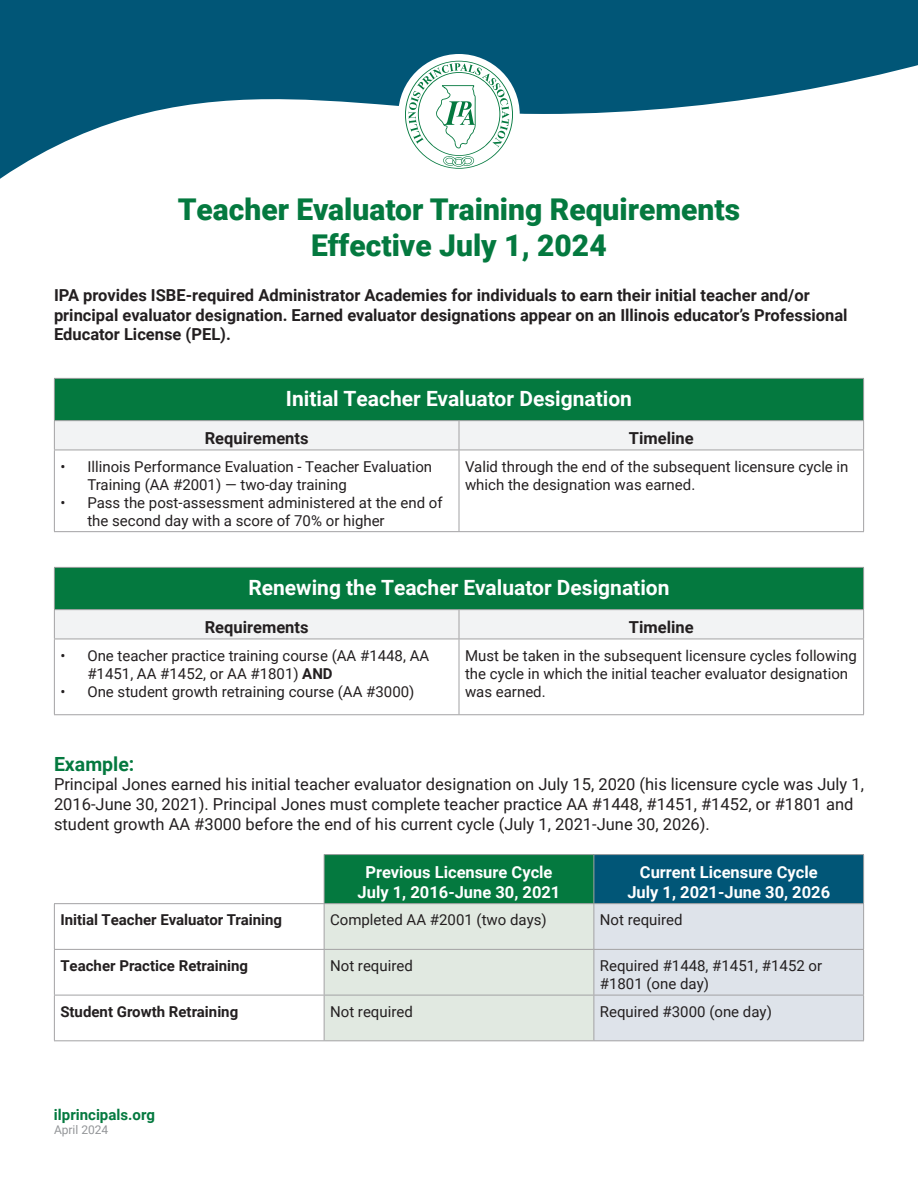
<style>
.page{position:relative;width:918px;height:1188px;background:#fff}
.page>*{position:absolute;margin:0;border:0;box-sizing:border-box;transform-origin:0 0}
.t1{font:900 30px/36px "Roboto";color:#04793f;text-align:center}
.t2{font:700 21px "Roboto";color:#fff}
.t3{font:700 19.5px "Roboto";color:#04793f}
.t4{font:16.5px/19.8px "Roboto";color:#231f20}
.t5{font:700 16.5px/19.8px "Roboto";color:#231f20}
.t6{font:700 16.5px/19.8px "Roboto";color:#fff;text-align:center}
.t7{font:15px/18px "Roboto";color:#231f20}
.t8{font:700 15px "Roboto";color:#231f20}
.t9{font:700 15px "Roboto";color:#04793f}
.t10{font:12px "Roboto";color:#939598}
.s1{font-weight:700}
</style>
<div class="page">
<svg style="left:0;top:0;width:918px;height:179px;fill:#015677"></svg>
<div style="left:398px;top:54px;width:122px;height:122px;background:#fff;border-radius:50%"></div>
<svg style="left:405px;top:61px;width:108px;height:108px"></svg>
<div style="left:54px;top:378px;width:810px;height:43px;background:#04793f"></div>
<hr style="left:54px;top:378px;width:405px;height:1px;background:#a3a2a4">
<hr style="left:54px;top:379px;width:1px;height:41px;background:#a3a2a4">
<hr style="left:459px;top:378px;width:405px;height:1px;background:#a3a2a4">
<hr style="left:863px;top:379px;width:1px;height:41px;background:#a3a2a4">
<hr style="left:54px;top:420px;width:405px;height:1px;background:#a3a2a4">
<hr style="left:459px;top:420px;width:405px;height:1px;background:#a3a2a4">
<svg style="left:54px;top:421px;width:810px;height:29px"></svg>
<hr style="left:54px;top:450px;width:405px;height:1px;background:#a3a2a4">
<hr style="left:54px;top:450px;width:1px;height:81px;background:#a3a2a4">
<hr style="left:459px;top:450px;width:405px;height:1px;background:#a3a2a4">
<hr style="left:459px;top:450px;width:1px;height:81px;background:#a3a2a4">
<hr style="left:863px;top:450px;width:1px;height:81px;background:#a3a2a4">
<hr style="left:54px;top:531px;width:405px;height:1px;background:#a3a2a4">
<hr style="left:459px;top:531px;width:405px;height:1px;background:#a3a2a4">
<div style="left:54px;top:567px;width:810px;height:43px;background:#04793f"></div>
<hr style="left:54px;top:567px;width:405px;height:1px;background:#a3a2a4">
<hr style="left:54px;top:568px;width:1px;height:41px;background:#a3a2a4">
<hr style="left:459px;top:567px;width:405px;height:1px;background:#a3a2a4">
<hr style="left:863px;top:568px;width:1px;height:41px;background:#a3a2a4">
<hr style="left:54px;top:609px;width:405px;height:1px;background:#a3a2a4">
<hr style="left:459px;top:609px;width:405px;height:1px;background:#a3a2a4">
<svg style="left:54px;top:610px;width:810px;height:29px"></svg>
<hr style="left:54px;top:639px;width:405px;height:1px;background:#a3a2a4">
<hr style="left:54px;top:639px;width:1px;height:75px;background:#a3a2a4">
<hr style="left:459px;top:639px;width:405px;height:1px;background:#a3a2a4">
<hr style="left:459px;top:639px;width:1px;height:75px;background:#a3a2a4">
<hr style="left:863px;top:639px;width:1px;height:75px;background:#a3a2a4">
<hr style="left:54px;top:714px;width:405px;height:1px;background:#a3a2a4">
<hr style="left:459px;top:714px;width:405px;height:1px;background:#a3a2a4">
<div style="left:324px;top:855px;width:270px;height:49px;background:#04793f"></div>
<div style="left:594px;top:855px;width:270px;height:49px;background:#015677"></div>
<svg style="left:325px;top:904px;width:538px;height:136px;background:#dfe5e5"></svg>
<hr style="left:324px;top:854px;width:270px;height:1px;background:#a3a2a4">
<hr style="left:324px;top:855px;width:1px;height:48px;background:#a3a2a4">
<hr style="left:594px;top:854px;width:270px;height:1px;background:#a3a2a4">
<hr style="left:594px;top:855px;width:1px;height:48px;background:#a3a2a4">
<hr style="left:863px;top:855px;width:1px;height:48px;background:#a3a2a4">
<hr style="left:54px;top:903px;width:270px;height:1px;background:#a3a2a4">
<hr style="left:54px;top:904px;width:1px;height:45px;background:#a3a2a4">
<hr style="left:324px;top:903px;width:270px;height:1px;background:#a3a2a4">
<hr style="left:324px;top:904px;width:1px;height:45px;background:#a3a2a4">
<hr style="left:594px;top:903px;width:270px;height:1px;background:#a3a2a4">
<hr style="left:594px;top:904px;width:1px;height:45px;background:#a3a2a4">
<hr style="left:863px;top:904px;width:1px;height:45px;background:#a3a2a4">
<hr style="left:54px;top:949px;width:270px;height:1px;background:#a3a2a4">
<hr style="left:54px;top:950px;width:1px;height:45px;background:#a3a2a4">
<hr style="left:324px;top:949px;width:270px;height:1px;background:#a3a2a4">
<hr style="left:324px;top:950px;width:1px;height:45px;background:#a3a2a4">
<hr style="left:594px;top:949px;width:270px;height:1px;background:#a3a2a4">
<hr style="left:594px;top:950px;width:1px;height:45px;background:#a3a2a4">
<hr style="left:863px;top:950px;width:1px;height:45px;background:#a3a2a4">
<hr style="left:54px;top:995px;width:270px;height:1px;background:#a3a2a4">
<hr style="left:54px;top:995px;width:1px;height:45px;background:#a3a2a4">
<hr style="left:324px;top:995px;width:270px;height:1px;background:#a3a2a4">
<hr style="left:324px;top:995px;width:1px;height:45px;background:#a3a2a4">
<hr style="left:594px;top:995px;width:270px;height:1px;background:#a3a2a4">
<hr style="left:594px;top:995px;width:1px;height:45px;background:#a3a2a4">
<hr style="left:863px;top:995px;width:1px;height:45px;background:#a3a2a4">
<hr style="left:54px;top:1040px;width:270px;height:1px;background:#a3a2a4">
<hr style="left:324px;top:1040px;width:270px;height:1px;background:#a3a2a4">
<hr style="left:594px;top:1040px;width:270px;height:1px;background:#a3a2a4">
<h1 class="t1" style="left:178px;top:191px;width:564px">Teacher Evaluator Training Requirements<br>Effective July 1, 2024</h1>
<p class="t5" style="left:54px;top:284px;width:795px">IPA provides ISBE-required Administrator Academies for individuals to earn their initial teacher and/or principal evaluator designation. Earned evaluator designations appear on an Illinois educator’s Professional<br>Educator License (PEL).</p>
<h2 class="t2" style="left:286px;top:384px;width:348px">Initial Teacher Evaluator Designation</h2>
<p class="t5" style="left:205px;top:428px;width:105px">Requirements</p>
<p class="t5" style="left:629px;top:428px;width:66px">Timeline</p>
<p class="t7" style="left:87px;top:457px;width:346px;text-indent:-27px">• Illinois Performance Evaluation - Teacher Evaluation<br>Training (AA #2001) — two-day training</p>
<p class="t7" style="left:87px;top:493px;width:357px;text-indent:-27px">• Pass the post-assessment administered at the end of the second day with a score of 70% or higher</p>
<p class="t7" style="left:465px;top:457px;width:385px">Valid through the end of the subsequent licensure cycle in which the designation was earned.</p>
<h2 class="t2" style="left:248px;top:573px;width:423px">Renewing the Teacher Evaluator Designation</h2>
<p class="t5" style="left:205px;top:617px;width:105px">Requirements</p>
<p class="t5" style="left:629px;top:617px;width:66px">Timeline</p>
<p class="t7" style="left:87px;top:646px;width:343px;text-indent:-27px">• One teacher practice training course (AA #1448, AA #1451, AA #1452, or AA #1801) <span class="s1">AND</span></p>
<p class="t7" style="left:60px;top:682px;width:356px">• One student growth retraining course (AA #3000)</p>
<p class="t7" style="left:465px;top:646px;width:393px">Must be taken in the subsequent licensure cycles following the cycle in which the initial teacher evaluator designation was earned.</p>
<h3 class="t3" style="left:54px;top:750px;width:82px">Example:</h3>
<p class="t4" style="left:54px;top:774px;width:811px">Principal Jones earned his initial teacher evaluator designation on July 15, 2020 (his licensure cycle was July 1,<br>2016-June 30, 2021). Principal Jones must complete teacher practice AA #1448, #1451, #1452, or #1801 and student growth AA #3000 before the end of his current cycle (July 1, 2021-June 30, 2026).</p>
<p class="t6" style="left:358px;top:861px;width:204px">Previous Licensure Cycle<br>July 1, 2016-June 30, 2021</p>
<p class="t6" style="left:627px;top:861px;width:204px">Current Licensure Cycle<br>July 1, 2021-June 30, 2026</p>
<p class="t8" style="left:60px;top:910px;width:223px">Initial Teacher Evaluator Training</p>
<p class="t7" style="left:330px;top:910px;width:218px">Completed AA #2001 (two days)</p>
<p class="t7" style="left:600px;top:910px;width:84px">Not required</p>
<p class="t8" style="left:60px;top:955px;width:189px">Teacher Practice Retraining</p>
<p class="t7" style="left:330px;top:956px;width:84px">Not required</p>
<p class="t7" style="left:600px;top:956px;width:224px">Required #1448, #1451, #1452 or #1801 (one day)</p>
<p class="t8" style="left:60px;top:1001px;width:179px">Student Growth Retraining</p>
<p class="t7" style="left:330px;top:1002px;width:84px">Not required</p>
<p class="t7" style="left:600px;top:1002px;width:174px">Required #3000 (one day)</p>
<p class="t9" style="left:54px;top:1104px;width:103px">ilprincipals.org</p>
<p class="t10" style="left:54px;top:1121px;width:56px">April 2024</p>
</div>
